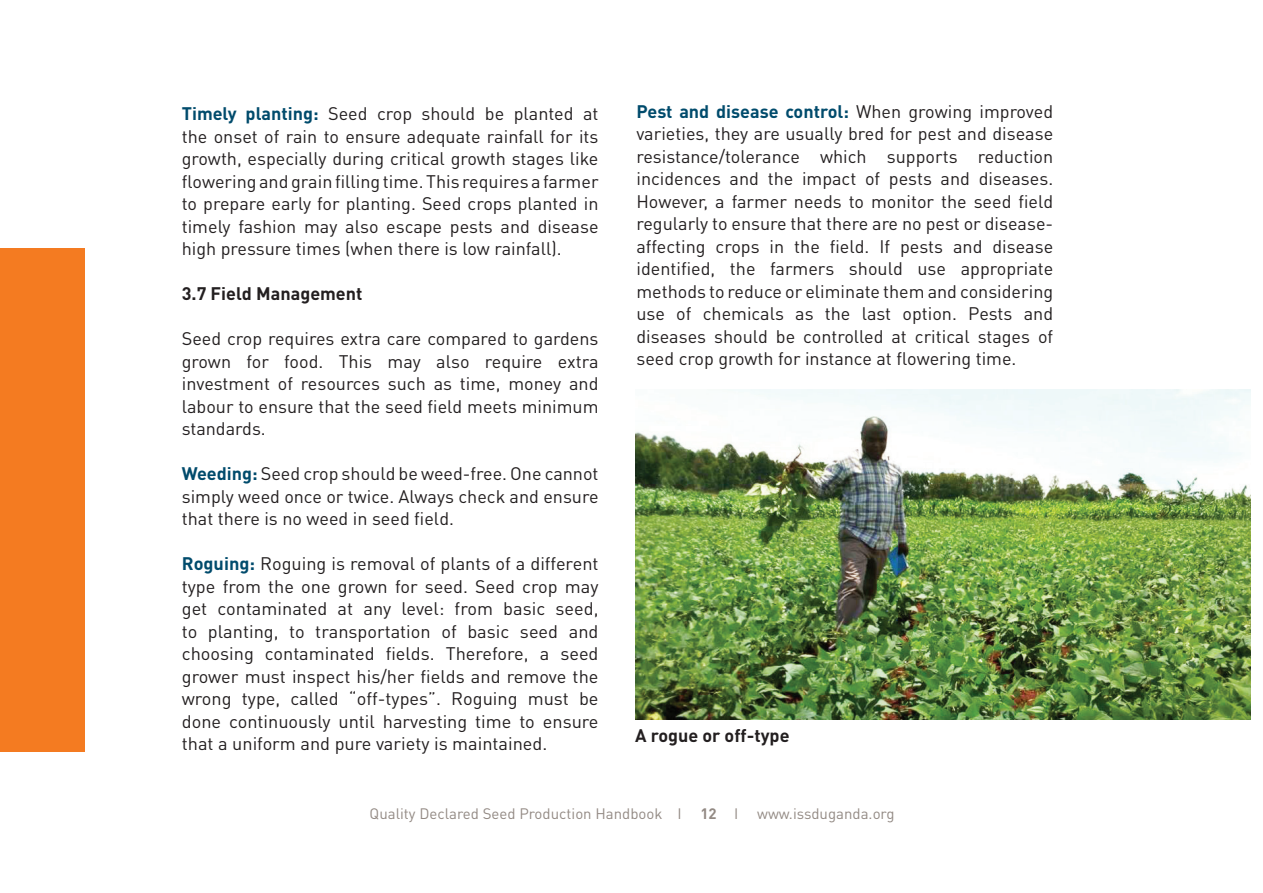
<style>
.page{position:relative;width:1263px;height:893px;background:#fff}
.page>*{position:absolute;margin:0;border:0;box-sizing:border-box;transform-origin:0 0}
.t1{font:18px/22.5px "DIN Pro";color:#231f20;text-align:justify}
.t2{font:700 18px "DIN Pro";color:#231f20}
.t3{font:15px "DIN Pro";color:#938a84}
.s1{font-weight:700;color:#004b6c}
.s2{font-weight:700}
</style>
<div class="page">
<div style="left:0;top:248px;width:85px;height:504px;background:#f47b21"></div>
<img style="left:635px;top:389px;width:615px;height:331px">
<p class="t1" style="left:182px;top:102px;width:418px"><span class="s1">Timely planting:</span> Seed crop should be planted at the onset of rain to ensure adequate rainfall for its growth, especially during critical growth stages like flowering and grain filling time. This requires a farmer to prepare early for planting. Seed crops planted in timely fashion may also escape pests and disease high pressure times (when there is low rainfall).</p>
<p class="t2" style="left:182px;top:281px;width:182px">3.7 Field Management</p>
<p class="t1" style="left:182px;top:327px;width:418px">Seed crop requires extra care compared to gardens grown for food. This may also require extra investment of resources such as time, money and labour to ensure that the seed field meets minimum standards.</p>
<p class="t1" style="left:182px;top:462px;width:418px"><span class="s1">Weeding:</span> Seed crop should be weed-free. One cannot simply weed once or twice. Always check and ensure that there is no weed in seed field.</p>
<p class="t1" style="left:182px;top:552px;width:418px"><span class="s1">Roguing:</span> Roguing is removal of plants of a different type from the one grown for seed. Seed crop may get contaminated at any level: from basic seed, to planting, to transportation of basic seed and choosing contaminated fields. Therefore, a seed grower must inspect his/her fields and remove the wrong type, called “off-types”. Roguing must be done continuously until harvesting time to ensure that a uniform and pure variety is maintained.</p>
<p class="t1" style="left:636px;top:99px;width:418px"><span class="s1">Pest and disease control:</span> When growing improved varieties, they are usually bred for pest and disease resistance/tolerance which supports reduction incidences and the impact of pests and diseases.<br>However, a farmer needs to monitor the seed field regularly to ensure that there are no pest or disease&shy;affecting crops in the field. If pests and disease identified, the farmers should use appropriate methods to reduce or eliminate them and considering use of chemicals as the last option. Pests and diseases should be controlled at critical stages of seed crop growth for instance at flowering time.</p>
<p class="t2" style="left:635px;top:724px;width:156px">A rogue or off-type</p>
<p class="t3" style="left:370px;top:804px;width:526px">Quality Declared Seed Production Handbook I <span class="s2">12</span> I www.issduganda.org</p>
</div>
